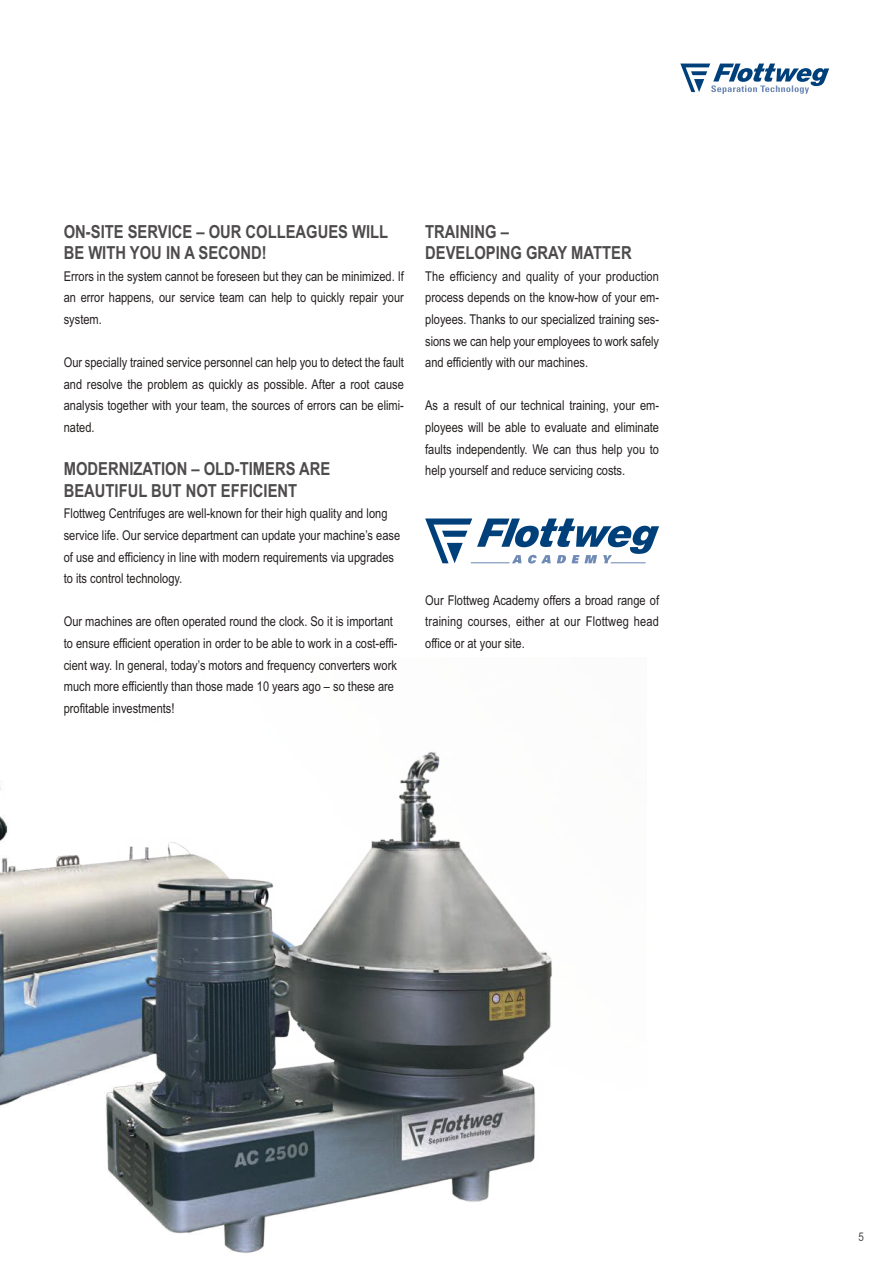
<style>
.page{position:relative;width:893px;height:1263px;background:#fff}
.page>*{position:absolute;margin:0;border:0;box-sizing:border-box;transform-origin:0 0}
.t1{font:700 18px/21.6px "Arial Narrow";color:#4e4b4c}
.t2{font:13.5px/21.6px "Arial Narrow";color:#241f1f;text-align:justify}
.t3{font:12px "Arial Narrow";color:#4e4b4c}
</style>
<div class="page">
<img style="left:0;top:752px;width:552px;height:501px">
<svg style="left:680px;top:64px;width:149px;height:30px"></svg>
<svg style="left:425px;top:518px;width:234px;height:45px"></svg>
<h1 class="t1" style="left:64px;top:221px;width:326px">ON-SITE SERVICE – OUR COLLEAGUES WILL<br>BE WITH YOU IN A SECOND!</h1>
<p class="t2" style="left:64px;top:265px;width:342px">Errors in the system cannot be foreseen but they can be minimized. If an error happens, our service team can help to quickly repair your system.</p>
<p class="t2" style="left:64px;top:352px;width:342px">Our specially trained service personnel can help you to detect the fault and resolve the problem as quickly as possible. After a root cause analysis together with your team, the sources of errors can be elimi&shy;nated.</p>
<h1 class="t1" style="left:64px;top:458px;width:268px">MODERNIZATION – OLD-TIMERS ARE<br>BEAUTIFUL BUT NOT EFFICIENT</h1>
<p class="t2" style="left:64px;top:503px;width:338px;text-align:left">Flottweg Centrifuges are well-known for their high quality and long service life. Our service department can update your machine’s ease of use and efficiency in line with modern requirements via upgrades to its control technology.</p>
<p class="t2" style="left:64px;top:611px;width:335px;text-align:left">Our machines are often operated round the clock. So it is important to ensure efficient operation in order to be able to work in a cost-effi&shy;cient way. In general, today’s motors and frequency converters work much more efficiently than those made 10 years ago – so these are profitable investments!</p>
<h1 class="t1" style="left:425px;top:221px;width:208px">TRAINING –<br>DEVELOPING GRAY MATTER</h1>
<p class="t2" style="left:425px;top:265px;width:235px">The efficiency and quality of your production process depends on the know-how of your em&shy;ployees. Thanks to our specialized training ses&shy;sions we can help your employees to work safely and efficiently with our machines.</p>
<p class="t2" style="left:425px;top:395px;width:235px">As a result of our technical training, your em&shy;ployees will be able to evaluate and eliminate faults independently. We can thus help you to help yourself and reduce servicing costs.</p>
<p class="t2" style="left:425px;top:589px;width:235px">Our Flottweg Academy offers a broad range of training courses, either at our Flottweg head office or at your site.</p>
<p class="t3" style="left:858px;top:1229px;width:7px">5</p>
</div>
